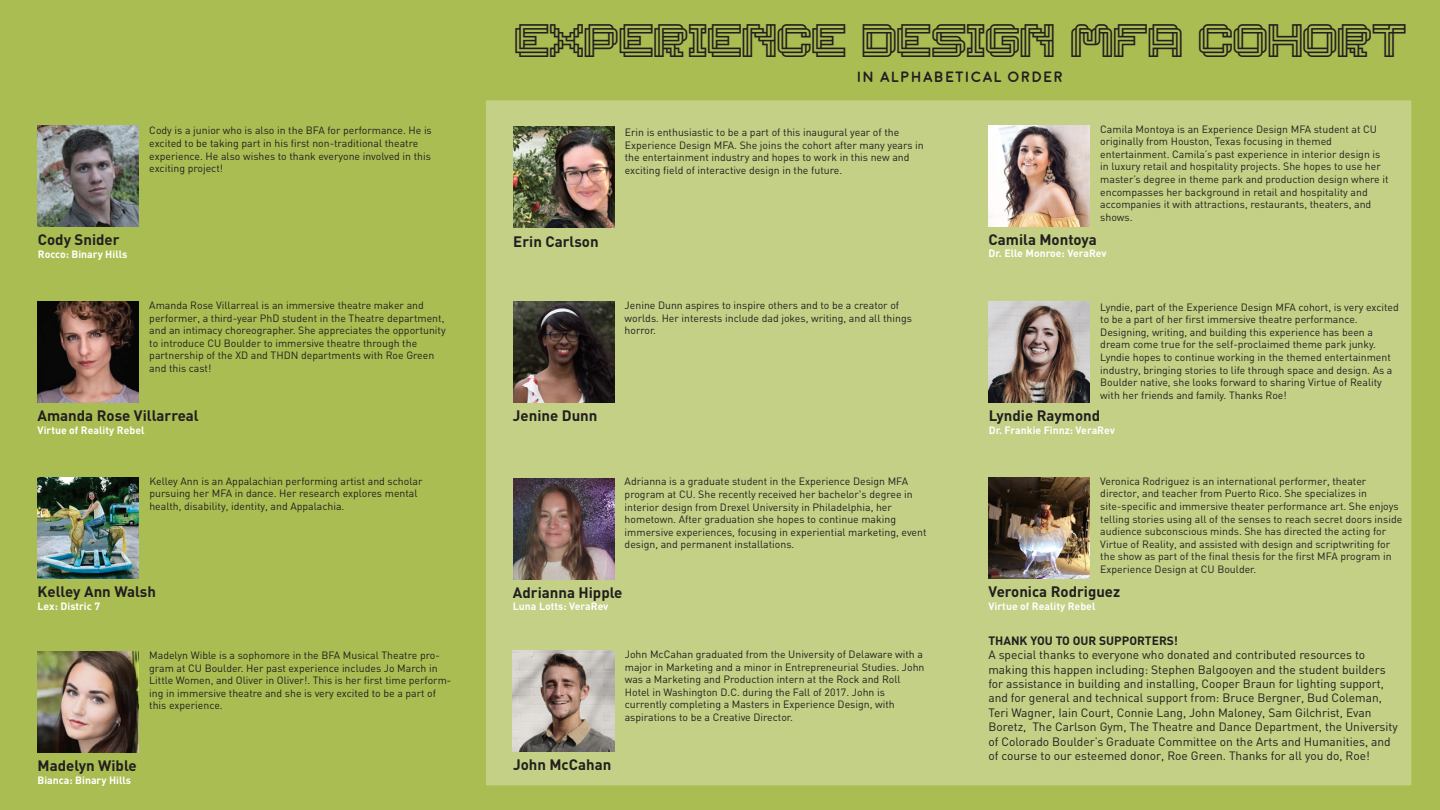
<style>
.page{position:relative;width:1440px;height:810px;background:#aabd52}
.page>*{position:absolute;margin:0;border:0;box-sizing:border-box;transform-origin:0 0}
.t1{font:46.95px "Linee DEMO Regular";letter-spacing:-.06em;color:#231e20}
.t2{font:700 15px "DIN";color:#231e20}
.t3{font:700 15px "Moon";letter-spacing:.06em;color:#231e20}
.t4{font:12px/14.4px "DIN";color:#231e20}
.t5{font:700 12px "DIN";color:#231e20}
.t6{font:10.5px/12.6px "DIN";color:#231e20}
.t7{font:700 10.5px "DIN";color:#fff}
</style>
<div class="page">
<div style="left:486px;top:101px;width:925px;height:684px;background:#c3d085"></div>
<img style="left:38px;top:125px;width:101px;height:101px">
<img style="left:989px;top:126px;width:101px;height:101px">
<img style="left:989px;top:477px;width:101px;height:101px">
<img style="left:513px;top:127px;width:101px;height:101px">
<img style="left:513px;top:651px;width:101px;height:101px">
<img style="left:513px;top:478px;width:101px;height:102px">
<img style="left:513px;top:301px;width:101px;height:102px">
<img style="left:988px;top:301px;width:102px;height:102px">
<img style="left:38px;top:477px;width:100px;height:102px">
<img style="left:38px;top:302px;width:101px;height:101px">
<img style="left:38px;top:652px;width:101px;height:101px">
<p class="t6" style="left:149px;top:124px;width:284px">Cody is a junior who is also in the BFA for performance. He is excited to be taking part in his first non-traditional theatre experience. He also wishes to thank everyone involved in this exciting project!</p>
<h2 class="t2" style="left:38px;top:230px;width:83px">Cody Snider</h2>
<p class="t7" style="left:38px;top:247px;width:91px">Rocco: Binary Hills</p>
<p class="t6" style="left:149px;top:299px;width:298px">Amanda Rose Villarreal is an immersive theatre maker and performer, a third-year PhD student in the Theatre department, and an intimacy choreographer. She appreciates the opportunity to introduce CU Boulder to immersive theatre through the partnership of the XD and THDN departments with Roe Green and this cast!</p>
<h2 class="t2" style="left:38px;top:406px;width:163px">Amanda Rose Villarreal</h2>
<p class="t7" style="left:38px;top:423px;width:108px">Virtue of Reality Rebel</p>
<p class="t6" style="left:149px;top:475px;width:275px">Kelley Ann is an Appalachian performing artist and scholar pursuing her MFA in dance. Her research explores mental health, disability, identity, and Appalachia.</p>
<h2 class="t2" style="left:38px;top:582px;width:120px">Kelley Ann Walsh</h2>
<p class="t7" style="left:38px;top:599px;width:64px">Lex: Distric 7</p>
<p class="t6" style="left:149px;top:649px;width:304px">Madelyn Wible is a sophomore in the BFA Musical Theatre pro&shy;gram at CU Boulder. Her past experience includes Jo March in Little Women, and Oliver in Oliver!. This is her first time perform&shy;ing in immersive theatre and she is very excited to be a part of this experience.</p>
<h2 class="t2" style="left:38px;top:756px;width:101px">Madelyn Wible</h2>
<p class="t7" style="left:38px;top:773px;width:95px">Bianca: Binary Hills</p>
<h1 class="t1" style="left:513px;top:14px;width:896px">EXPERIENCE DESIGN MFA COHORT</h1>
<h2 class="t3" style="left:857px;top:70px;width:208px">IN ALPHABETICAL ORDER</h2>
<h2 class="t2" style="left:513px;top:232px;width:87px">Erin Carlson</h2>
<p class="t6" style="left:625px;top:126px;width:301px">Erin is enthusiastic to be a part of this inaugural year of the Experience Design MFA. She joins the cohort after many years in the entertainment industry and hopes to work in this new and exciting field of interactive design in the future.</p>
<p class="t6" style="left:625px;top:299px;width:289px">Jenine Dunn aspires to inspire others and to be a creator of worlds. Her interests include dad jokes, writing, and all things horror.</p>
<h2 class="t2" style="left:513px;top:406px;width:86px">Jenine Dunn</h2>
<p class="t6" style="left:625px;top:475px;width:303px">Adrianna is a graduate student in the Experience Design MFA program at CU. She recently received her bachelor's degree in interior design from Drexel University in Philadelphia, her hometown. After graduation she hopes to continue making immersive experiences, focusing in experiential marketing, event design, and permanent installations.</p>
<h2 class="t2" style="left:513px;top:582px;width:111px">Adrianna Hipple</h2>
<p class="t7" style="left:513px;top:600px;width:97px">Luna Lotts: VeraRev</p>
<h2 class="t2" style="left:513px;top:755px;width:100px">John McCahan</h2>
<p class="t6" style="left:625px;top:648px;width:301px">John McCahan graduated from the University of Delaware with a major in Marketing and a minor in Entrepreneurial Studies. John was a Marketing and Production intern at the Rock and Roll Hotel in Washington D.C. during the Fall of 2017. John is currently completing a Masters in Experience Design, with aspirations to be a Creative Director.</p>
<p class="t6" style="left:1100px;top:122px;width:290px">Camila Montoya is an Experience Design MFA student at CU originally from Houston, Texas focusing in themed entertainment. Camila’s past experience in interior design is in luxury retail and hospitality projects. She hopes to use her master’s degree in theme park and production design where it encompasses her background in retail and hospitality and accompanies it with attractions, restaurants, theaters, and shows.</p>
<h2 class="t2" style="left:989px;top:230px;width:110px">Camila Montoya</h2>
<p class="t7" style="left:989px;top:247px;width:120px">Dr. Elle Monroe: VeraRev</p>
<p class="t6" style="left:1100px;top:300px;width:300px">Lyndie, part of the Experience Design MFA cohort, is very excited to be a part of her first immersive theatre performance.<br>Designing, writing, and building this experience has been a dream come true for the self-proclaimed theme park junky.<br>Lyndie hopes to continue working in the themed entertainment industry, bringing stories to life through space and design. As a Boulder native, she looks forward to sharing Virtue of Reality with her friends and family. Thanks Roe!</p>
<h2 class="t2" style="left:989px;top:406px;width:113px">Lyndie Raymond</h2>
<p class="t7" style="left:989px;top:423px;width:128px">Dr. Frankie Finnz: VeraRev</p>
<p class="t6" style="left:1100px;top:475px;width:304px">Veronica Rodriguez is an international performer, theater director, and teacher from Puerto Rico. She specializes in site-specific and immersive theater performance art. She enjoys telling stories using all of the senses to reach secret doors inside audience subconscious minds. She has directed the acting for Virtue of Reality, and assisted with design and scriptwriting for the show as part of the final thesis for the first MFA program in Experience Design at CU Boulder.</p>
<h2 class="t2" style="left:989px;top:582px;width:133px">Veronica Rodriguez</h2>
<p class="t7" style="left:989px;top:599px;width:108px">Virtue of Reality Rebel</p>
<p class="t5" style="left:988px;top:633px;width:191px">THANK YOU TO OUR SUPPORTERS!</p>
<p class="t4" style="left:988px;top:647px;width:411px">A special thanks to everyone who donated and contributed resources to making this happen including: Stephen Balgooyen and the student builders for assistance in building and installing, Cooper Braun for lighting support, and for general and technical support from: Bruce Bergner, Bud Coleman, Teri Wagner, Iain Court, Connie Lang, John Maloney, Sam Gilchrist, Evan Boretz, The Carlson Gym, The Theatre and Dance Department, the University of Colorado Boulder’s Graduate Committee on the Arts and Humanities, and of course to our esteemed donor, Roe Green. Thanks for all you do, Roe!</p>
</div>
